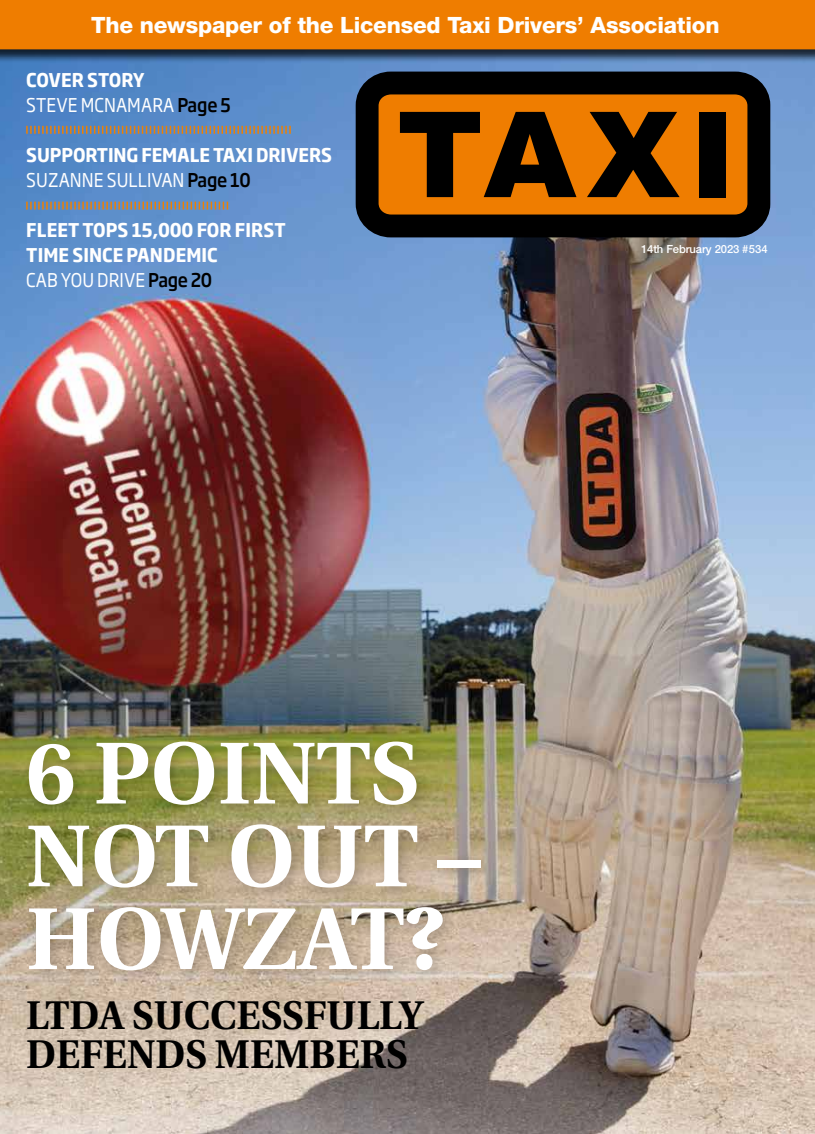
<style>
.page{position:relative;width:815px;height:1134px;background:#fff}
.page>*{position:absolute;margin:0;border:0;box-sizing:border-box;transform-origin:0 0}
.t1{font:700 87.62px/82.8px "Utopia";color:#fff}
.t2{font:700 40px/38.2px "Utopia";color:#000;scale:.96 1}
.t3{font:800 22.5px "Helvetica Neue LT";letter-spacing:-.01em;color:#fff}
.t4{font:700 18.75px/25px "Soho Gothic Pro";letter-spacing:-.005em;color:#fff;scale:.9 1}
.t5{font:18.75px/25px "Soho Gothic Pro";letter-spacing:.005em;color:#fff;scale:.9 1}
.t6{font:500 11.25px "Helvetica Neue LT";letter-spacing:-.01em;color:#fff}
.s1{font-weight:700}
.s2{font-weight:500;color:#000}
.s3{font-weight:400}
</style>
<div class="page">
<img style="left:0;top:63px;width:815px;height:1071px">
<div style="left:0;top:0;width:815px;height:63px;background:#000;opacity:.75"></div>
<div style="left:0;top:0;width:815px;height:49px;background:#ef7d00"></div>
<svg style="left:356px;top:72px;width:414px;height:165px;background:#6b3a04"></svg>
<svg style="left:400px;top:112px;width:176px;height:85px;background:#723c00"></svg>
<svg style="left:587px;top:112px;width:93px;height:85px;background:#683600"></svg>
<div style="left:700px;top:112px;width:26px;height:85px;background:#000"></div>
<div style="left:21px;top:733px;width:475px;height:253px;background:#000;opacity:.2"></div>
<svg style="left:26px;top:126px;width:265px;height:8px;background:#8d857f"></svg>
<svg style="left:26px;top:202px;width:202px;height:8px;background:#8f8882"></svg>
<p class="t3" style="left:91px;top:12px;width:630px">The newspaper of the Licensed Taxi Drivers’ Association</p>
<p class="t5" style="left:26px;top:66px;width:229px"><span class="s1">COVER STORY<br></span>STEVE MCNAMARA <span class="s2">Page 5</span></p>
<p class="t4" style="left:26px;top:141px;width:341px">SUPPORTING FEMALE TAXI DRIVERS<br><span class="s3">SUZANNE SULLIVAN</span> <span class="s2">Page 10</span></p>
<p class="t4" style="left:26px;top:217px;width:290px">FLEET TOPS 15,000 FOR FIRST<br>TIME SINCE PANDEMIC<br><span class="s3">CAB YOU DRIVE</span> <span class="s2">Page 20</span></p>
<p class="t6" style="left:641px;top:243px;width:128px">14th February 2023 #534</p>
<h1 class="t1" style="left:26px;top:733px;width:456px">6 POINTS<br>NOT OUT –<br>HOWZAT?</h1>
<h2 class="t2" style="left:26px;top:997px;width:415px">LTDA SUCCESSFULLY<br>DEFENDS MEMBERS</h2>
</div>
